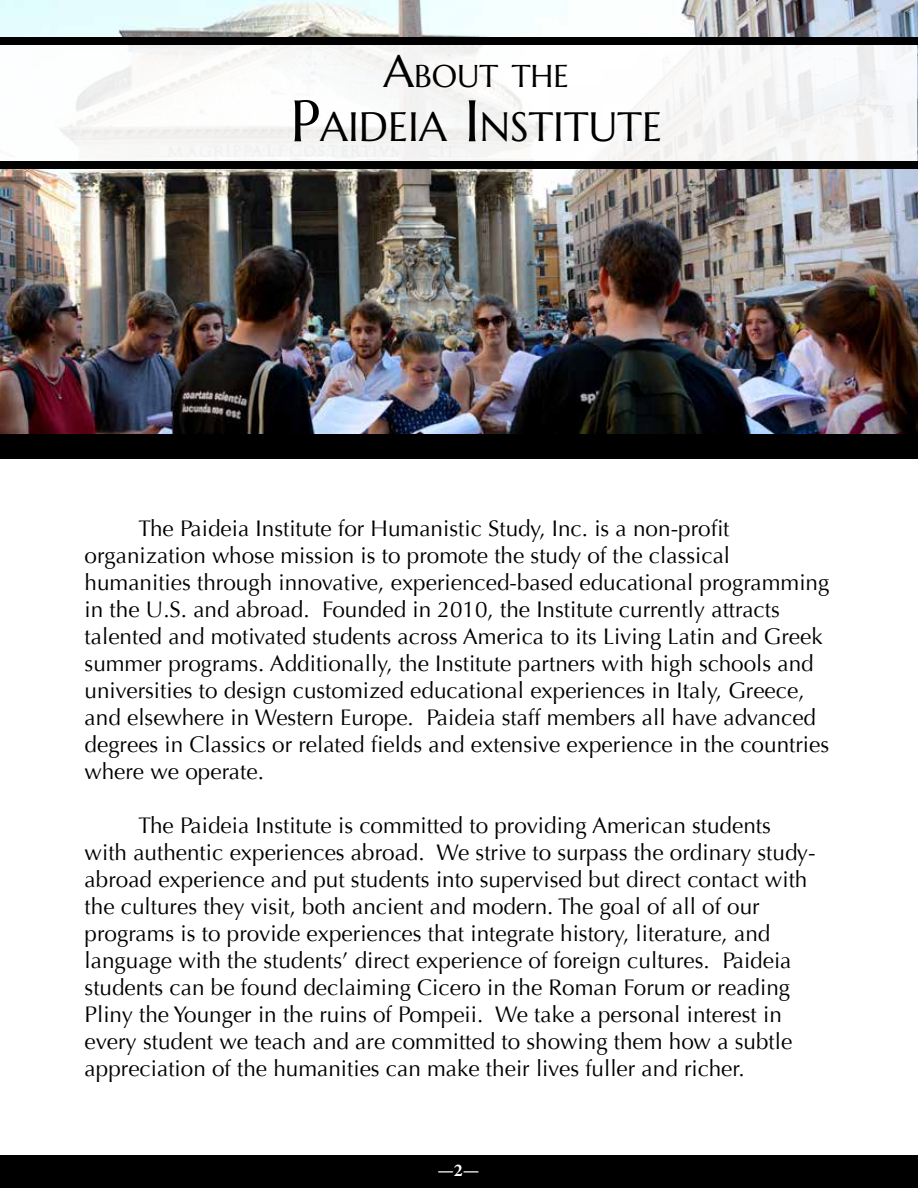
<style>
.page{position:relative;width:918px;height:1188px;background:#fff}
.page>*{position:absolute;margin:0;border:0;box-sizing:border-box;transform-origin:0 0}
.t1{font:40.95px "Marcellus SC";color:#000}
.t2{font:31.5px "Marcellus SC";color:#000}
.t3{font:22.5px/27px "Optima";color:#000}
.t4{font:700 18px "Minion Pro";color:#fff}
.s1{font-size:45px}
.s2{font-size:58.5px}
</style>
<div class="page">
<div style="left:0;top:0;width:918px;height:459px;background:#000"></div>
<div style="left:0;top:1156px;width:918px;height:32px;background:#000"></div>
<img style="left:0;top:1px;width:918px;height:433px">
<div style="left:0;top:44px;width:917px;height:121px;background:#fff"></div>
<div style="left:1px;top:161px;width:917px;height:7px;background:#000"></div>
<div style="left:0;top:38px;width:918px;height:7px;background:#000"></div>
<h2 class="t2" style="left:384px;top:57px;width:187px"><span class="s1">A</span>BOUT THE</h2>
<h1 class="t1" style="left:290px;top:101px;width:373px"><span class="s2">P</span>AIDEIA <span class="s2">I</span> NSTITUTE</h1>
<p class="t3" style="left:85px;top:515px;width:746px;text-indent:54px">The Paideia Institute for Humanistic Study, Inc. is a non-profit organization whose mission is to promote the study of the classical humanities through innovative, experienced-based educational programming in the U.S. and abroad. Founded in 2010, the Institute currently attracts talented and motivated students across America to its Living Latin and Greek summer programs. Additionally, the Institute partners with high schools and universities to design customized educational experiences in Italy, Greece, and elsewhere in Western Europe. Paideia staff members all have advanced degrees in Classics or related fields and extensive experience in the countries where we operate.</p>
<p class="t3" style="left:85px;top:812px;width:733px;text-indent:54px">The Paideia Institute is committed to providing American students with authentic experiences abroad. We strive to surpass the ordinary study&shy;abroad experience and put students into supervised but direct contact with the cultures they visit, both ancient and modern. The goal of all of our programs is to provide experiences that integrate history, literature, and language with the students’ direct experience of foreign cultures. Paideia students can be found declaiming Cicero in the Roman Forum or reading Pliny the Younger in the ruins of Pompeii. We take a personal interest in every student we teach and are committed to showing them how a subtle appreciation of the humanities can make their lives fuller and richer.</p>
<p class="t4" style="left:437px;top:1158px;width:44px">—2—</p>
</div>
